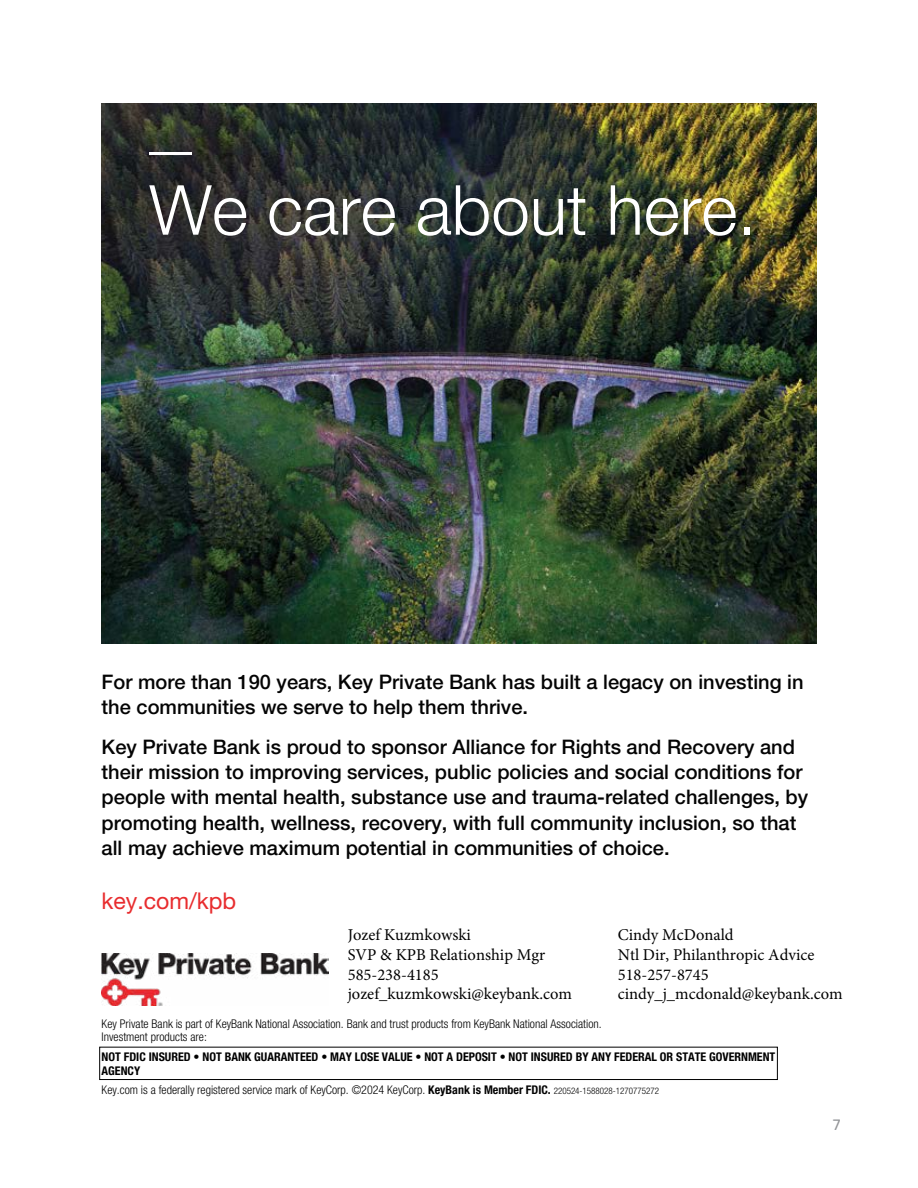
<style>
.page{position:relative;width:918px;height:1188px;background:#fff}
.page>*{position:absolute;margin:0;border:0;box-sizing:border-box;transform-origin:0 0}
.t1{font:300 69.15px "Helvetica Neue LT Std";color:#fff}
.t2{font:23.1px "Helvetica Neue LT Std";color:#e82c2e}
.t3{font:500 20.1px/25.3px "Helvetica Neue LT Std";color:#040404}
.t4{font:16.5px "Minion Pro";color:#000}
.t5{font:15px "Rubik";color:#939598}
.t6{font:300 condensed 12px/13.5px "Helvetica Neue LT Std";color:#000}
.t7{font:300 condensed 12px "Helvetica Neue LT Std";color:#040404}
.t8{font:700 condensed 12px/14.2px "Helvetica Neue LT Std";color:#000}
.s1{font-weight:700}
.s2{font-size:9px}
</style>
<div class="page">
<img style="left:102px;top:103px;width:714px;height:540px">
<div style="left:99px;top:1047px;width:679px;height:33px;border:1px solid #000"></div>
<img style="left:102px;top:953px;width:227px;height:52px">
<hr style="left:149px;top:152px;width:43px;height:2px;background:#fff">
<h1 class="t1" style="left:149px;top:168px;width:609px">We care about here.</h1>
<p class="t3" style="left:102px;top:669px;width:703px">For more than 190 years, Key Private Bank has built a legacy on investing in the communities we serve to help them thrive.</p>
<p class="t3" style="left:102px;top:734px;width:708px">Key Private Bank is proud to sponsor Alliance for Rights and Recovery and their mission to improving services, public policies and social conditions for people with mental health, substance use and trauma-related challenges, by promoting health, wellness, recovery, with full community inclusion, so that all may achieve maximum potential in communities of choice.</p>
<p class="t2" style="left:102px;top:887px;width:136px">key.com/kpb</p>
<p class="t4" style="left:348px;top:924px;width:125px">Jozef Kuzmkowski</p>
<p class="t4" style="left:618px;top:924px;width:117px">Cindy McDonald</p>
<p class="t4" style="left:348px;top:943px;width:199px">SVP &amp; KPB Relationship Mgr</p>
<p class="t4" style="left:618px;top:943px;width:198px">Ntl Dir, Philanthropic Advice</p>
<p class="t4" style="left:348px;top:963px;width:92px">585-238-4185</p>
<p class="t4" style="left:618px;top:963px;width:92px">518-257-8745</p>
<p class="t4" style="left:348px;top:983px;width:226px">jozef_kuzmkowski@keybank.com</p>
<p class="t4" style="left:618px;top:983px;width:226px">cindy_j_mcdonald@keybank.com</p>
<p class="t6" style="left:102px;top:1017px;width:502px">Key Private Bank is part of KeyBank National Association. Bank and trust products from KeyBank National Association.<br>Investment products are:</p>
<p class="t8" style="left:102px;top:1049px;width:675px">NOT FDIC INSURED • NOT BANK GUARANTEED • MAY LOSE VALUE • NOT A DEPOSIT • NOT INSURED BY ANY FEDERAL OR STATE GOVERNMENT<br>AGENCY</p>
<p class="t7" style="left:102px;top:1083px;width:559px">Key.com is a federally registered service mark of KeyCorp. ©2024 KeyCorp. <span class="s1">KeyBank is Member FDIC.</span> <span class="s2">220524-1588028-1270775272</span></p>
<p class="t5" style="left:833px;top:1117px;width:9px">7</p>
</div>
